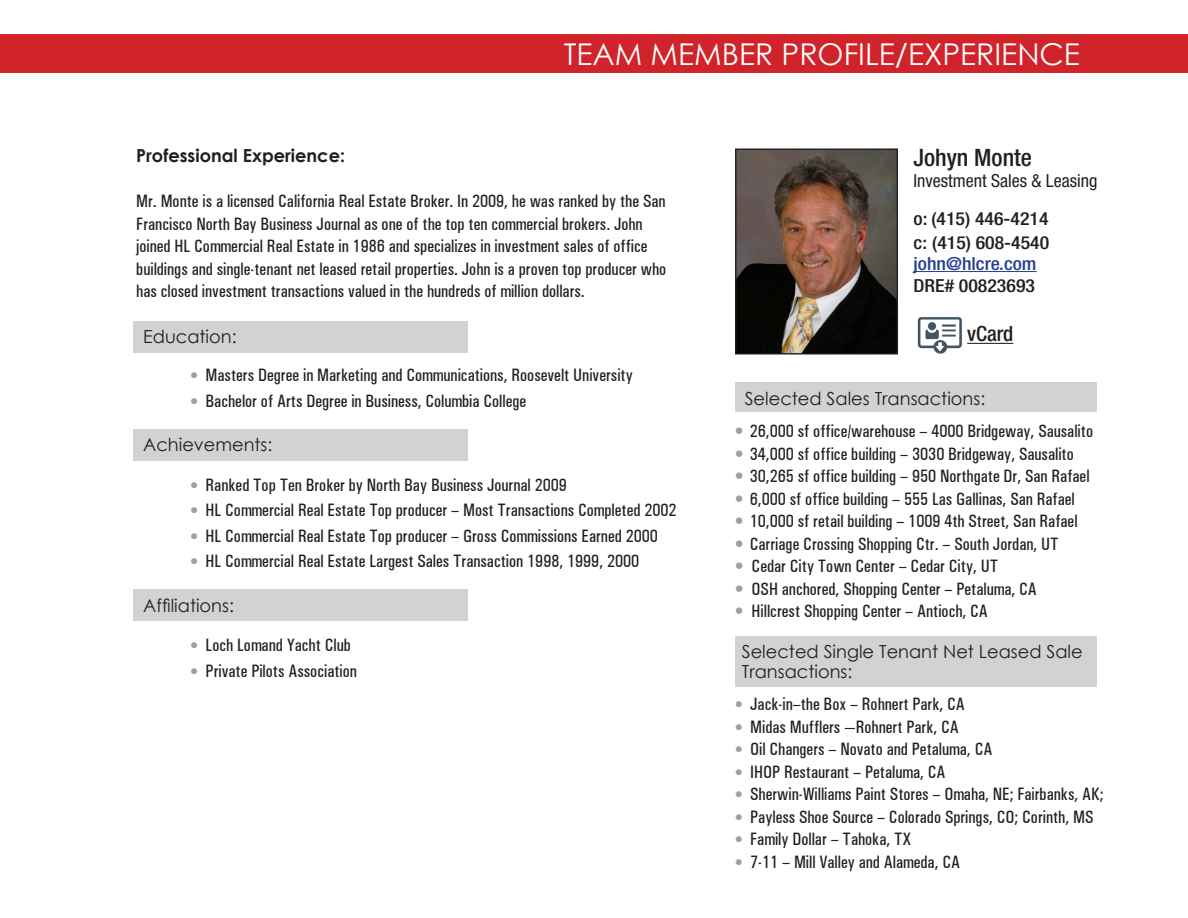
<style>
.page{position:relative;width:1188px;height:918px;background:#fff}
.page>*{position:absolute;margin:0;border:0;box-sizing:border-box;transform-origin:0 0}
.t1{font:30px "Century Gothic";color:#fff}
.t2{font:500 condensed 24px "Helvetica Neue LT Std";color:#231f20}
.t3{font:500 condensed 21px "Helvetica Neue LT Std";color:#231f20}
.t4{font:500 condensed 18px/22.5px "Univers";color:#231f20}
.t5{font:18px/19.5px "Century Gothic";color:#231f20}
.t6{font:500 condensed 18px "Helvetica Neue LT Std";color:#231f20;scale:1.1 1}
.t7{font:700 18px "Century Gothic";color:#231f20}
.t8{font:condensed 18px "Helvetica Neue LT Std";color:#231f20}
.t9{font:500 condensed 18px "Helvetica Neue LT Std";color:#253f8e;scale:1.1 1}
.s1{font-size:16.5px;color:#9d9fa2}
.s2{color:#9d9fa2}
</style>
<div class="page">
<div style="left:0;top:35px;width:1188px;height:38px;background:#d1232a"></div>
<img style="left:737px;top:150px;width:159px;height:203px">
<div style="left:735px;top:148px;width:163px;height:207px;border:1px solid #231f20"></div>
<div style="left:735px;top:382px;width:362px;height:30px;background:#d1d2d4"></div>
<div style="left:735px;top:636px;width:362px;height:51px;background:#d1d2d4"></div>
<div style="left:133px;top:590px;width:335px;height:31px;background:#d1d2d4"></div>
<div style="left:133px;top:321px;width:335px;height:31px;background:#d1d2d4"></div>
<div style="left:133px;top:429px;width:335px;height:31px;background:#d1d2d4"></div>
<hr style="left:914px;top:271px;width:123px;height:1px;background:#253f8e">
<img style="left:917px;top:317px;width:45px;height:37px">
<hr style="left:967px;top:343px;width:46px;height:1px;background:#231f20">
<p class="t1" style="left:564px;top:33px;width:518px">TEAM MEMBER PROFILE/EXPERIENCE</p>
<p class="t7" style="left:136px;top:142px;width:210px">Professional Experience:</p>
<p class="t4" style="left:136px;top:190px;width:532px">Mr. Monte is a licensed California Real Estate Broker. In 2009, he was ranked by the San Francisco North Bay Business Journal as one of the top ten commercial brokers. John joined HL Commercial Real Estate in 1986 and specializes in investment sales of office buildings and single-tenant net leased retail properties. John is a proven top producer who has closed investment transactions valued in the hundreds of million dollars.</p>
<p class="t5" style="left:136px;top:325px;width:95px">Education:</p>
<p class="t4" style="left:190px;top:364px;width:444px"><span class="s1">•</span> Masters Degree in Marketing and Communications, Roosevelt University</p>
<p class="t4" style="left:190px;top:389px;width:338px"><span class="s1">•</span> Bachelor of Arts Degree in Business, Columbia College</p>
<p class="t5" style="left:136px;top:435px;width:131px">Achievements:</p>
<p class="t4" style="left:190px;top:473px;width:378px"><span class="s1">•</span> Ranked Top Ten Broker by North Bay Business Journal 2009</p>
<p class="t4" style="left:190px;top:499px;width:488px"><span class="s1">•</span> HL Commercial Real Estate Top producer – Most Transactions Completed 2002</p>
<p class="t4" style="left:190px;top:524px;width:469px"><span class="s1">•</span> HL Commercial Real Estate Top producer – Gross Commissions Earned 2000</p>
<p class="t4" style="left:190px;top:550px;width:450px"><span class="s1">•</span> HL Commercial Real Estate Largest Sales Transaction 1998, 1999, 2000</p>
<p class="t5" style="left:136px;top:595px;width:92px">Afiliations:</p>
<p class="t4" style="left:190px;top:634px;width:162px"><span class="s1">•</span> Loch Lomand Yacht Club</p>
<p class="t4" style="left:190px;top:659px;width:168px"><span class="s1">•</span> Private Pilots Association</p>
<p class="t5" style="left:143px;top:327px;width:95px">Education:</p>
<p class="t5" style="left:143px;top:435px;width:131px">Achievements:</p>
<p class="t5" style="left:143px;top:595px;width:92px">Affiliations:</p>
<p class="t2" style="left:914px;top:143px;width:120px">Johyn Monte</p>
<p class="t8" style="left:914px;top:170px;width:185px">Investment Sales &amp; Leasing</p>
<p class="t6" style="left:914px;top:208px;width:124px">o: (415) 446-4214</p>
<p class="t6" style="left:914px;top:232px;width:125px">c: (415) 608-4540</p>
<p class="t9" style="left:914px;top:253px;width:113px">john@hlcre.com</p>
<p class="t6" style="left:914px;top:275px;width:112px">DRE# 00823693</p>
<p class="t3" style="left:967px;top:321px;width:48px">vCard</p>
<p class="t5" style="left:745px;top:388px;width:242px">Selected Sales Transactions:</p>
<p class="t4" style="left:735px;top:420px;width:360px"><span class="s2">•</span> 26,000 sf office/warehouse – 4000 Bridgeway, Sausalito</p>
<p class="t4" style="left:735px;top:442px;width:340px"><span class="s2">•</span> 34,000 sf office building – 3030 Bridgeway, Sausalito</p>
<p class="t4" style="left:735px;top:465px;width:356px"><span class="s2">•</span> 30,265 sf office building – 950 Northgate Dr, San Rafael</p>
<p class="t4" style="left:735px;top:487px;width:341px"><span class="s2">•</span> 6,000 sf office building – 555 Las Gallinas, San Rafael</p>
<p class="t4" style="left:735px;top:510px;width:344px"><span class="s2">•</span> 10,000 sf retail building – 1009 4th Street, San Rafael</p>
<p class="t4" style="left:735px;top:532px;width:325px"><span class="s2">•</span> Carriage Crossing Shopping Ctr. – South Jordan, UT</p>
<p class="t4" style="left:735px;top:555px;width:265px"><span class="s2">•</span> Cedar City Town Center – Cedar City, UT</p>
<p class="t4" style="left:735px;top:577px;width:304px"><span class="s2">•</span> OSH anchored, Shopping Center – Petaluma, CA</p>
<p class="t4" style="left:735px;top:600px;width:255px"><span class="s2">•</span> Hillcrest Shopping Center – Antioch, CA</p>
<p class="t5" style="left:742px;top:642px;width:342px">Selected Single Tenant Net Leased Sale<br>Transactions:</p>
<p class="t4" style="left:735px;top:693px;width:232px"><span class="s1">•</span> Jack-in–the Box – Rohnert Park, CA</p>
<p class="t4" style="left:735px;top:715px;width:225px"><span class="s1">•</span> Midas Mufflers —Rohnert Park, CA</p>
<p class="t4" style="left:735px;top:738px;width:259px"><span class="s1">•</span> Oil Changers – Novato and Petaluma, CA</p>
<p class="t4" style="left:735px;top:760px;width:212px"><span class="s1">•</span> IHOP Restaurant – Petaluma, CA</p>
<p class="t4" style="left:735px;top:783px;width:370px"><span class="s1">•</span> Sherwin-Williams Paint Stores – Omaha, NE; Fairbanks, AK;</p>
<p class="t4" style="left:735px;top:805px;width:360px"><span class="s1">•</span> Payless Shoe Source – Colorado Springs, CO; Corinth, MS</p>
<p class="t4" style="left:735px;top:828px;width:178px"><span class="s1">•</span> Family Dollar – Tahoka, TX</p>
<p class="t4" style="left:735px;top:850px;width:227px"><span class="s1">•</span> 7-11 – Mill Valley and Alameda, CA</p>
</div>
